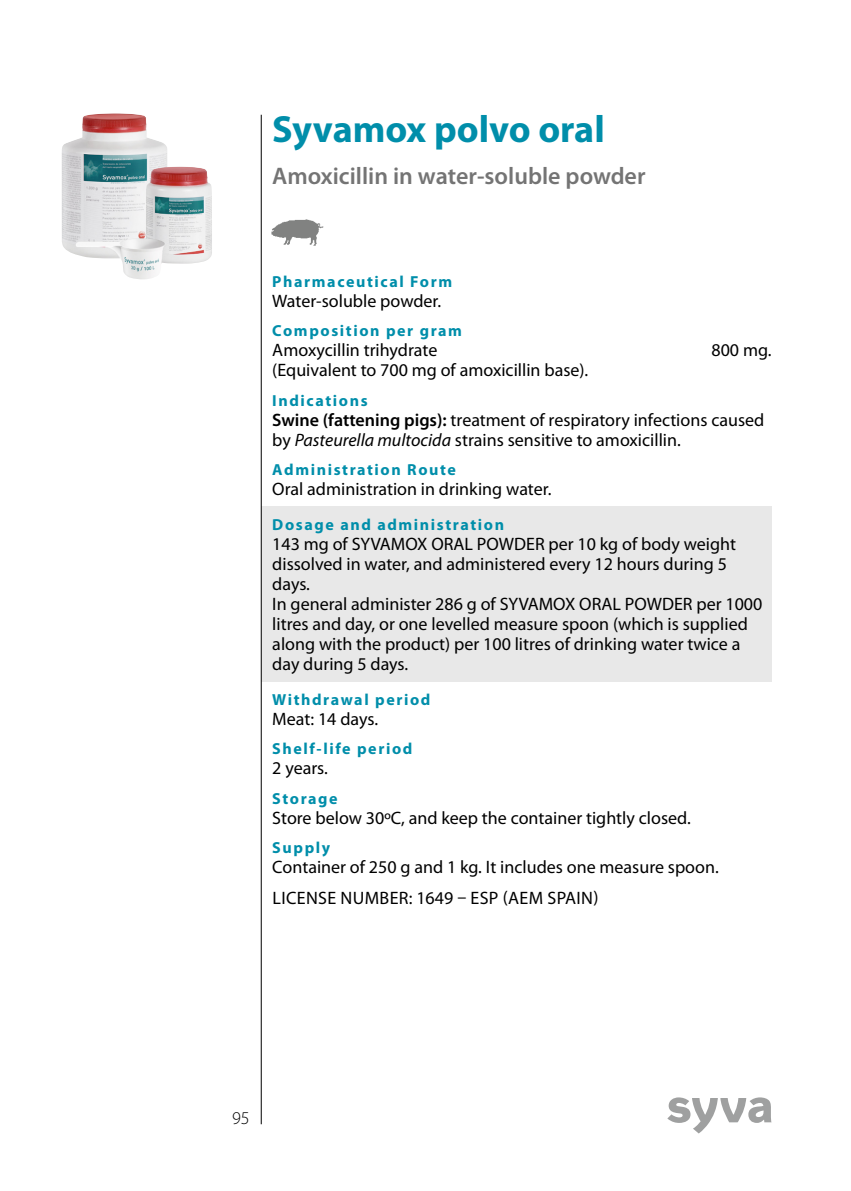
<style>
.page{position:relative;width:851px;height:1191px;background:#fff}
.page>*{position:absolute;margin:0;border:0;box-sizing:border-box;transform-origin:0 0}
.t1{font:700 38px "Myriad Pro";color:#008eaa}
.t2{font:600 24px "Myriad Pro";color:#747474}
.t3{font:18px/20px "Myriad Pro";color:#000}
.t4{font:300 18px "Myriad Pro";color:#000}
.t5{font:700 16px "Myriad Pro";letter-spacing:.1em;color:#008eaa}
.s1{font-weight:600}
.s2{font-style:italic}
</style>
<div class="page">
<div style="left:261px;top:506px;width:510px;height:176px;background:#e8e8e8"></div>
<hr style="left:261px;top:115px;width:1px;height:1009px;background:#000">
<svg style="left:667px;top:1097px;width:104px;height:36px"></svg>
<img style="left:271px;top:219px;width:53px;height:27px">
<img style="left:62px;top:113px;width:150px;height:166px">
<h1 class="t1" style="left:272px;top:108px;width:334px">Syvamox polvo oral</h1>
<h2 class="t2" style="left:272px;top:162px;width:375px">Amoxicillin in water-soluble powder</h2>
<p class="t5" style="left:272px;top:272px;width:181px">Pharmaceutical Form</p>
<p class="t3" style="left:272px;top:291px;width:170px">Water-soluble powder.</p>
<p class="t5" style="left:272px;top:322px;width:191px">Composition per gram</p>
<p class="t3" style="left:272px;top:340px;width:166px">Amoxycillin trihydrate</p>
<p class="t3" style="left:711px;top:340px;width:62px">800 mg.</p>
<p class="t3" style="left:272px;top:360px;width:317px">(Equivalent to 700 mg of amoxicillin base).</p>
<p class="t5" style="left:272px;top:391px;width:97px">Indications</p>
<p class="t3" style="left:272px;top:410px;width:493px"><span class="s1">Swine (fattening pigs):</span> treatment of respiratory infections caused by <span class="s2">Pasteurella multocida</span> strains sensitive to amoxicillin.</p>
<p class="t5" style="left:272px;top:460px;width:185px">Administration Route</p>
<p class="t3" style="left:272px;top:479px;width:280px">Oral administration in drinking water.</p>
<p class="t5" style="left:272px;top:515px;width:233px">Dosage and administration</p>
<p class="t3" style="left:272px;top:534px;width:491px">143 mg of SYVAMOX ORAL POWDER per 10 kg of body weight dissolved in water, and administered every 12 hours during 5 days.<br>In general administer 286 g of SYVAMOX ORAL POWDER per 1000 litres and day, or one levelled measure spoon (which is supplied along with the product) per 100 litres of drinking water twice a day during 5 days.</p>
<p class="t5" style="left:272px;top:690px;width:160px">Withdrawal period</p>
<p class="t3" style="left:272px;top:709px;width:107px">Meat: 14 days.</p>
<p class="t5" style="left:272px;top:740px;width:142px">Shelf-life period</p>
<p class="t3" style="left:272px;top:758px;width:57px">2 years.</p>
<p class="t5" style="left:272px;top:789px;width:67px">Storage</p>
<p class="t3" style="left:272px;top:808px;width:420px">Store below 30ºC, and keep the container tightly closed.</p>
<p class="t5" style="left:272px;top:838px;width:59px">Supply</p>
<p class="t3" style="left:272px;top:851px;width:448px;line-height:31.4px">Container of 250 g and 1 kg. It includes one measure spoon.<br>License Number: 1649 – ESP (AEM SPAIN)</p>
<p class="t4" style="left:232px;top:1108px;width:19px">95</p>
</div>
